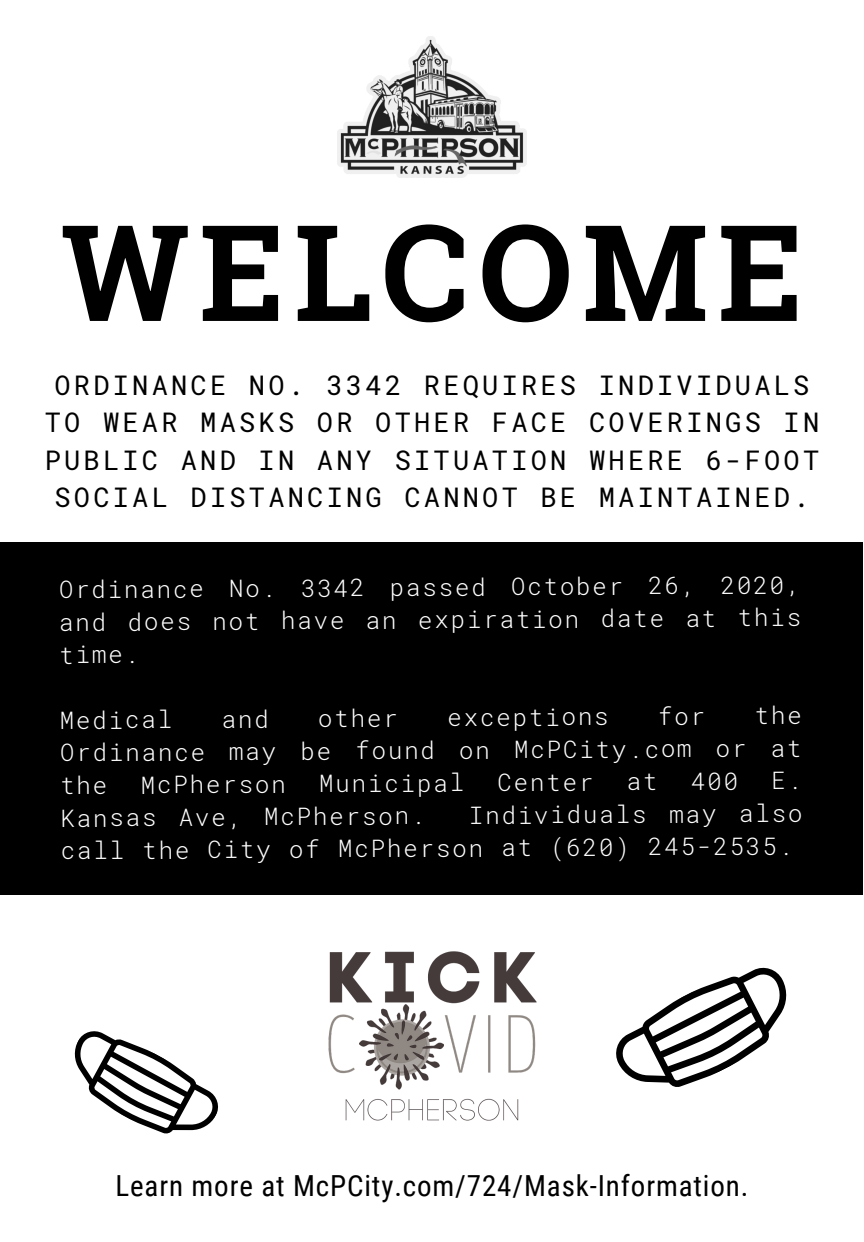
<style>
.page{position:relative;width:864px;height:1242px;background:#fff}
.page>*{position:absolute;margin:0;border:0;box-sizing:border-box;transform-origin:0 0}
.t1{font:700 133.8px "Roboto Slab";letter-spacing:.07em;color:#000}
.t2{font:29.1px "Roboto Condensed";letter-spacing:.03em;color:#000}
.t3{font:27px/37.2px "Roboto Mono";letter-spacing:.12em;color:#000;text-align:center}
.t4{font:300 24px/35px "Roboto Mono";letter-spacing:.07em;color:#fff}
</style>
<div class="page">
<img style="left:338px;top:37px;width:189px;height:140px">
<img style="left:294px;top:894px;width:276px;height:227px">
<div style="left:0;top:542px;width:863px;height:352px;background:#000"></div>
<svg style="left:616px;top:967px;width:171px;height:120px"></svg>
<svg style="left:74px;top:1031px;width:144px;height:103px"></svg>
<h1 class="t1" style="left:61px;top:181px;width:744px">WELCOME</h1>
<p class="t3" style="left:45px;top:366px;width:776px">ORDINANCE NO. 3342 REQUIRES INDIVIDUALS TO WEAR MASKS OR OTHER FACE COVERINGS IN PUBLIC AND IN ANY SITUATION WHERE 6-FOOT SOCIAL DISTANCING CANNOT BE MAINTAINED.</p>
<p class="t4" style="left:59px;top:570px;width:744px;line-height:32.5px">Ordinance No. 3342 passed October 26, 2020, and does not have an expiration date at this</p>
<p class="t4" style="left:59px;top:637px;width:81px">time.</p>
<p class="t4" style="left:60px;top:697px;width:743px;text-align:justify;text-indent:695px">the Ordinance may be found on McPCity.com or at the</p>
<p class="t4" style="left:60px;top:702px;width:114px">Medical</p>
<p class="t4" style="left:222px;top:701px;width:49px">and</p>
<p class="t4" style="left:318px;top:700px;width:81px">other</p>
<p class="t4" style="left:447px;top:699px;width:163px">exceptions</p>
<p class="t4" style="left:658px;top:698px;width:49px">for</p>
<p class="t4" style="left:141px;top:766px;width:147px">McPherson</p>
<p class="t4" style="left:319px;top:765px;width:147px">Municipal</p>
<p class="t4" style="left:498px;top:764px;width:98px">Center</p>
<p class="t4" style="left:627px;top:763px;width:32px">at</p>
<p class="t4" style="left:691px;top:763px;width:49px">400</p>
<p class="t4" style="left:772px;top:762px;width:32px">E.</p>
<p class="t4" style="left:61px;top:799px;width:367px">Kansas Ave, McPherson.</p>
<p class="t4" style="left:61px;top:797px;width:743px;line-height:33.9px;text-indent:408px">Individuals may also call the City of McPherson at (620) 245-2535.</p>
<p class="t2" style="left:116px;top:1169px;width:634px">Learn more at McPCity.com/724/Mask-Information.</p>
</div>
